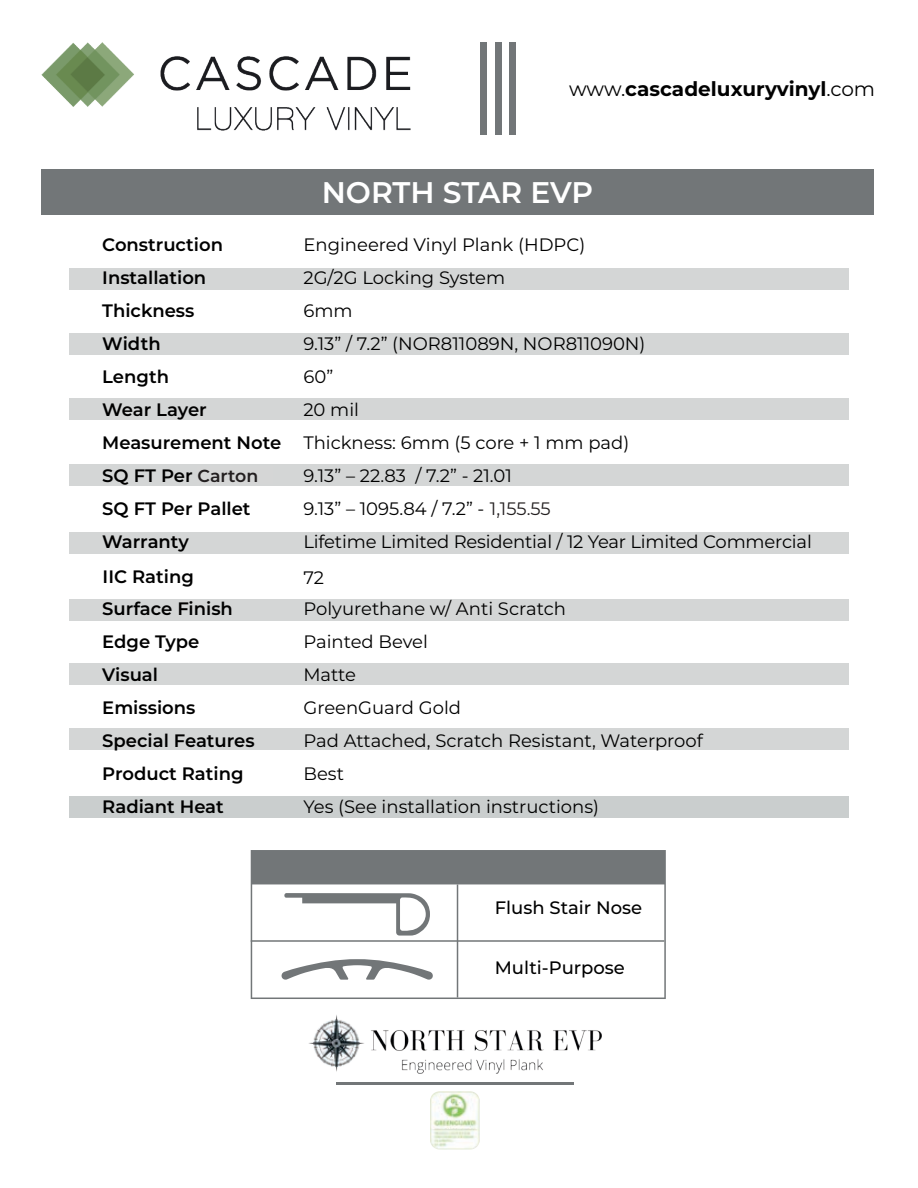
<style>
.page{position:relative;width:918px;height:1188px;background:#fff}
.page>*{position:absolute;margin:0;border:0;box-sizing:border-box;transform-origin:0 0}
.t1{font:600 29.85px "Montserrat";letter-spacing:-.01em;color:#fff}
.t2{font:700 19.95px "Montserrat";color:#000}
.t3{font:18px/33px "Montserrat";color:#000}
.t4{font:600 18px/33px "Montserrat";color:#000}
.t5{font:500 18px "Montserrat";color:#000}
.t6{font:18px "Montserrat";color:#231f20}
.t7{font:600 17.4px "Montserrat";color:#231f20}
.s1{font-weight:400}
</style>
<div class="page">
<div style="left:69px;top:796px;width:780px;height:22px;background:#cacece"></div>
<svg style="left:251px;top:850px;width:415px;height:149px"></svg>
<div style="left:481px;top:43px;width:6px;height:92px;background:#727678"></div>
<div style="left:495px;top:43px;width:7px;height:92px;background:#727678"></div>
<div style="left:509px;top:43px;width:6px;height:92px;background:#727678"></div>
<img style="left:42px;top:43px;width:368px;height:87px">
<hr style="left:337px;top:1082px;width:237px;height:3px;background:#727678">
<div style="left:41px;top:170px;width:833px;height:45px;background:#727678"></div>
<div style="left:69px;top:268px;width:780px;height:22px;background:#d4d6d6"></div>
<div style="left:69px;top:333px;width:780px;height:22px;background:#d4d6d6"></div>
<div style="left:69px;top:399px;width:780px;height:21px;background:#d4d6d6"></div>
<div style="left:69px;top:465px;width:780px;height:21px;background:#d4d6d6"></div>
<div style="left:69px;top:532px;width:780px;height:22px;background:#d4d6d6"></div>
<div style="left:69px;top:599px;width:780px;height:21px;background:#d4d6d6"></div>
<div style="left:69px;top:663px;width:780px;height:22px;background:#d4d6d6"></div>
<div style="left:69px;top:729px;width:780px;height:21px;background:#d4d6d6"></div>
<img style="left:309px;top:1015px;width:292px;height:58px">
<img style="left:430px;top:1091px;width:50px;height:59px">
<hr style="left:251px;top:940px;width:413px;height:2px;background:#727678">
<hr style="left:457px;top:884px;width:1px;height:114px;background:#727678">
<svg style="left:284px;top:893px;width:146px;height:43px"></svg>
<svg style="left:281px;top:959px;width:153px;height:21px"></svg>
<p class="t2" style="left:569px;top:75px;width:308px"><span class="s1">www.</span>cascadeluxuryvinyl<span class="s1">.com</span></p>
<p class="t4" style="left:102px;top:227px;width:181px">Construction<br>Installation<br>Thickness<br>Width<br>Length<br>Wear Layer<br>Measurement Note<br>SQ FT Per Cartoon<br>SQ FT Per Pallet<br>Warranty</p>
<p class="t7" style="left:197px;top:463px;width:62px">Carton</p>
<h1 class="t1" style="left:322px;top:171px;width:273px">NORTH STAR EVP</h1>
<p class="t3" style="left:303px;top:227px;width:510px">Engineered Vinyl Plank (HDPC)<br>2G/2G Locking System<br>6mm<br>9.13” / 7.2” (NOR811089N, NOR811090N)<br>60”<br>20 mil<br>Thickness: 6mm (5 core + 1 mm pad)<br>9.13” – 22.83 / 7.2” - 21.01<br>9.13” – 1095.84 / 7.2” - 09 84<br>Lifetime Limited Residential / 12 Year Limited Commercial</p>
<p class="t6" style="left:490px;top:496px;width:62px">1,155.55</p>
<p class="t6" style="left:517px;top:496px;width:16px">5.</p>
<p class="t4" style="left:103px;top:559px;width:93px">IIC Rating</p>
<p class="t3" style="left:303px;top:560px;width:22px">72</p>
<p class="t4" style="left:102px;top:592px;width:154px">Surface Finish<br>Edge Type<br>Visual<br>Emissions<br>Special Features<br>Product Rating<br>Radiant Heat</p>
<p class="t3" style="left:303px;top:592px;width:402px">Polyurethane w/ Anti Scratch<br>Painted Bevel<br>Matte<br>GreenGuard Gold<br>Pad Attached, Scratch Resistant, Waterproof<br>Best<br>Yes (See installation instructions)</p>
<p class="t5" style="left:495px;top:895px;width:149px">Flush Stair Nose</p>
<p class="t5" style="left:495px;top:955px;width:132px">Multi-Purpose</p>
</div>
